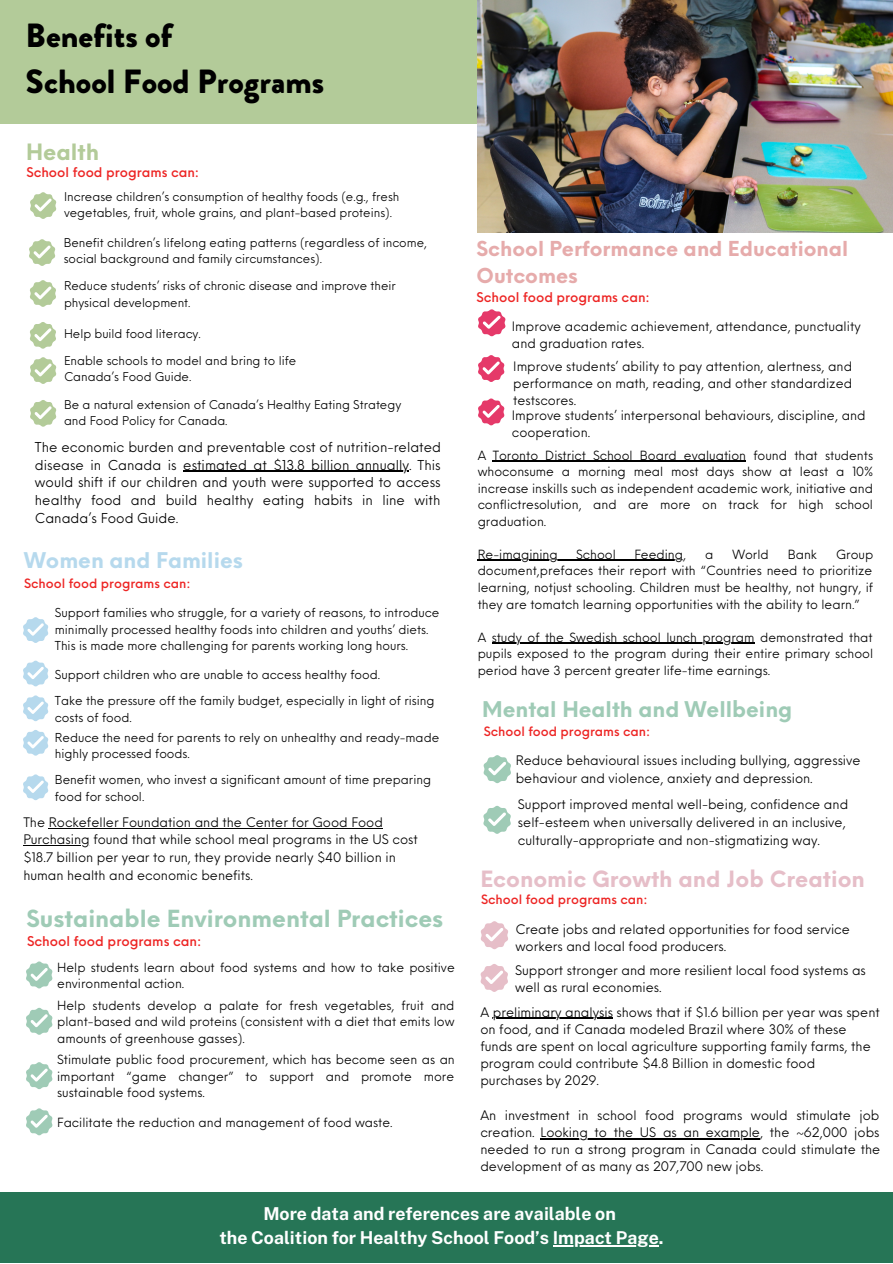
<style>
.page{position:relative;width:893px;height:1264px;background:#fff}
.page>*{position:absolute;margin:0;border:0;box-sizing:border-box;transform-origin:0 0}
.t1{font:900 33.45px "Brandon Grotesque";color:#000}
.t2{font:700 22.95px "Neue Einstellung";color:#9fcbb6}
.t3{font:700 21.9px "Neue Einstellung";color:#e6bec8}
.t4{font:700 21.9px "Neue Einstellung";color:#b3cb99}
.t5{font:700 21.15px "Neue Einstellung";color:#9fcbb6}
.t6{font:700 21.15px "Neue Einstellung";color:#b6d9ed}
.t7{font:700 20.1px/27px "Neue Einstellung";color:#e6abab}
.t8{font:700 17.7px "Public Sans";color:#fff}
.t9{font:13.35px/17.9px "Neue Einstellung";color:#000;text-align:justify}
.t10{font:500 13.2px "Neue Einstellung";color:#ed2524}
.t11{font:500 13.05px "Neue Einstellung";color:#ed2524}
.t12{font:12.9px/17.1px "Neue Einstellung";color:#000}
.t13{font:12.75px/17px "Neue Einstellung";color:#000}
.t14{font:500 12.6px "Neue Einstellung";color:#ed2524}
.t15{font:12.45px/16.5px "Neue Einstellung";color:#000;text-align:justify}
.t16{font:12.3px/16.5px "Neue Einstellung";color:#000;text-align:justify}
.t17{font:12px/16.5px "Neue Einstellung";color:#000}
.t18{font:11.85px/16.2px "Neue Einstellung";color:#000}
</style>
<div class="page">
<div style="left:0;top:1192px;width:892px;height:70px;background:#267556"></div>
<div style="left:0;top:0;width:488px;height:123px;background:#b3cb99"></div>
<img style="left:477px;top:0;width:415px;height:233px">
<svg style="left:478px;top:309px;width:27px;height:27px"></svg>
<svg style="left:478px;top:355px;width:26px;height:27px"></svg>
<svg style="left:478px;top:398px;width:26px;height:27px"></svg>
<hr style="left:492px;top:460px;width:254px;height:2px;background:#000">
<hr style="left:477px;top:560px;width:206px;height:1px;background:#000">
<hr style="left:491px;top:642px;width:263px;height:1px;background:#000">
<hr style="left:552px;top:1245px;width:106px;height:1px;background:#fff">
<hr style="left:183px;top:470px;width:226px;height:2px;background:#000">
<svg style="left:30px;top:322px;width:26px;height:27px"></svg>
<svg style="left:30px;top:192px;width:27px;height:27px"></svg>
<svg style="left:30px;top:400px;width:27px;height:26px"></svg>
<svg style="left:29px;top:239px;width:27px;height:27px"></svg>
<svg style="left:30px;top:280px;width:26px;height:27px"></svg>
<svg style="left:30px;top:357px;width:27px;height:27px"></svg>
<hr style="left:49px;top:827px;width:334px;height:1px;background:#000">
<hr style="left:23px;top:845px;width:67px;height:1px;background:#000">
<svg style="left:23px;top:617px;width:26px;height:26px"></svg>
<svg style="left:23px;top:660px;width:26px;height:26px"></svg>
<svg style="left:23px;top:695px;width:26px;height:26px"></svg>
<svg style="left:23px;top:730px;width:26px;height:25px"></svg>
<svg style="left:23px;top:774px;width:26px;height:26px"></svg>
<svg style="left:483px;top:755px;width:28px;height:28px"></svg>
<svg style="left:483px;top:805px;width:28px;height:28px"></svg>
<svg style="left:480px;top:921px;width:28px;height:28px"></svg>
<svg style="left:480px;top:964px;width:28px;height:27px"></svg>
<hr style="left:492px;top:1017px;width:121px;height:1px;background:#000">
<hr style="left:540px;top:1137px;width:220px;height:1px;background:#000">
<svg style="left:26px;top:961px;width:27px;height:27px"></svg>
<svg style="left:26px;top:1007px;width:27px;height:27px"></svg>
<svg style="left:26px;top:1062px;width:27px;height:27px"></svg>
<svg style="left:26px;top:1108px;width:27px;height:27px"></svg>
<p class="t1" style="left:26px;top:12px;width:148px">Benefits of</p>
<p class="t1" style="left:26px;top:58px;width:300px">School Food Programs</p>
<p class="t4" style="left:26px;top:132px;width:75px">Health</p>
<p class="t11" style="left:26px;top:161px;width:174px">School food programs can:</p>
<p class="t18" style="left:64px;top:187px;width:337px">Increase children’s consumption of healthy foods (e.g., fresh vegetables, fruit, whole grains, and plant-based proteins).</p>
<p class="t18" style="left:64px;top:233px;width:365px">Benefit children’s lifelong eating patterns (regardless of income, social background and family circumstances).</p>
<p class="t18" style="left:64px;top:277px;width:333px">Reduce students’ risks of chronic disease and improve their physical development.</p>
<p class="t18" style="left:64px;top:324px;width:138px">Help build food literacy.</p>
<p class="t18" style="left:64px;top:352px;width:234px">Enable schools to model and bring to life</p>
<p class="t18" style="left:64px;top:367px;width:129px">Canada’s Food Guide.</p>
<p class="t18" style="left:64px;top:395px;width:339px">Be a natural extension of Canada’s Healthy Eating Strategy and Food Policy for Canada.</p>
<p class="t9" style="left:35px;top:436px;width:407px">The economic burden and preventable cost of nutrition-related disease in Canada is estimated at $13.8 billion annually. This would shift if our children and youth were supported to access healthy food and build healthy eating habits in line with Canada’s Food Guide.</p>
<p class="t6" style="left:24px;top:541px;width:220px">Women and Families</p>
<p class="t14" style="left:24px;top:571px;width:168px">School food programs can:</p>
<p class="t17" style="left:55px;top:603px;width:386px">Support families who struggle, for a variety of reasons, to introduce minimally processed healthy foods into children and youths’ diets.<br>This is made more challenging for parents working long hours.</p>
<p class="t17" style="left:55px;top:664px;width:327px">Support children who are unable to access healthy food.</p>
<p class="t17" style="left:55px;top:691px;width:381px">Take the pressure off the family budget, especially in light of rising costs of food.</p>
<p class="t17" style="left:55px;top:728px;width:386px">Reduce the need for parents to rely on unhealthy and ready-made highly processed foods.</p>
<p class="t17" style="left:55px;top:770px;width:378px">Benefit women, who invest a significant amount of time preparing food for school.</p>
<p class="t12" style="left:23px;top:812px;width:396px;line-height:17.5px">The Rockefeller Foundation and the Center for Good Food Purchasing found that while school meal programs in the US cost $18.7 billion per year to run, they provide nearly $40 billion in human health and economic benefits.</p>
<p class="t2" style="left:27px;top:898px;width:418px">Sustainable Environmental Practices</p>
<p class="t10" style="left:27px;top:929px;width:176px">School food programs can:</p>
<p class="t16" style="left:57px;top:957px;width:399px">Help students learn about food systems and how to take positive environmental action.</p>
<p class="t16" style="left:57px;top:995px;width:399px">Help students develop a palate for fresh vegetables, fruit and plant-based and wild proteins (consistent with a diet that emits low amounts of greenhouse gasses).</p>
<p class="t16" style="left:57px;top:1050px;width:399px">Stimulate public food procurement, which has become seen as an important “game changer” to support and promote more sustainable food systems.</p>
<p class="t16" style="left:57px;top:1112px;width:337px">Facilitate the reduction and management of food waste.</p>
<p class="t7" style="left:476px;top:233px;width:373px">School Performance and Educational<br>Outcomes</p>
<p class="t11" style="left:476px;top:285px;width:175px">School food programs can:</p>
<p class="t13" style="left:512px;top:317px;width:350px">Improve academic achievement, attendance, punctuality and graduation rates.</p>
<p class="t13" style="left:513px;top:356px;width:340px;text-align:justify">Improve students’ ability to pay attention, alertness, and performance on math, reading, and other standardized testscores.</p>
<p class="t13" style="left:512px;top:406px;width:355px">Improve students’ interpersonal behaviours, discipline, and cooperation.</p>
<p class="t15" style="left:477px;top:445px;width:397px">A Toronto District School Board evaluation found that students whoconsume a morning meal most days show at least a 10% increase inskills such as independent academic work, initiative and conflictresolution, and are more on track for high school graduation.</p>
<p class="t15" style="left:477px;top:545px;width:81px">Re-imagining</p>
<p class="t15" style="left:576px;top:545px;width:41px">School</p>
<p class="t15" style="left:634px;top:545px;width:53px">Feeding,</p>
<p class="t15" style="left:705px;top:545px;width:10px">a</p>
<p class="t15" style="left:732px;top:545px;width:38px">World</p>
<p class="t15" style="left:787px;top:545px;width:31px">Bank</p>
<p class="t15" style="left:477px;top:545px;width:397px;text-indent:358px">Group document,prefaces their report with “Countries need to prioritize learning, notjust schooling. Children must be healthy, not hungry, if they are tomatch learning opportunities with the ability to learn.”</p>
<p class="t15" style="left:477px;top:627px;width:397px">A study of the Swedish school lunch program demonstrated that pupils exposed to the program during their entire primary school period have 3 percent greater life-time earnings.</p>
<p class="t5" style="left:482px;top:690px;width:312px">Mental Health and Wellbeing</p>
<p class="t12" style="left:515px;top:750px;width:346px;line-height:17.5px">Reduce behavioural issues including bullying, aggressive behaviour and violence, anxiety and depression.</p>
<p class="t12" style="left:518px;top:794px;width:332px;line-height:17.5px">Support improved mental well-being, confidence and self-esteem when universally delivered in an inclusive, culturally-appropriate and non-stigmatizing way.</p>
<p class="t14" style="left:483px;top:720px;width:168px">School food programs can:</p>
<p class="t3" style="left:480px;top:859px;width:386px">Economic Growth and Job Creation</p>
<p class="t14" style="left:481px;top:887px;width:168px">School food programs can:</p>
<p class="t12" style="left:515px;top:919px;width:336px">Create jobs and related opportunities for food service workers and local food producers.</p>
<p class="t12" style="left:515px;top:959px;width:352px">Support stronger and more resilient local food systems as well as rural economies.</p>
<p class="t12" style="left:480px;top:1002px;width:401px">A preliminary analysis shows that if $1.6 billion per year was spent on food, and if Canada modeled Brazil where 30% of these funds are spent on local agriculture supporting family farms, the program could contribute $4.8 Billion in domestic food purchases by 2029.</p>
<p class="t12" style="left:480px;top:1105px;width:401px;text-align:justify">An investment in school food programs would stimulate job creation. Looking to the US as an example, the ~62,000 jobs needed to run a strong program in Canada could stimulate the development of as many as 207,700 new jobs.</p>
<p class="t8" style="left:263px;top:1202px;width:354px">More data and references are available on</p>
<p class="t8" style="left:219px;top:1227px;width:445px">the Coalition for Healthy School Food’s Impact Page.</p>
</div>
